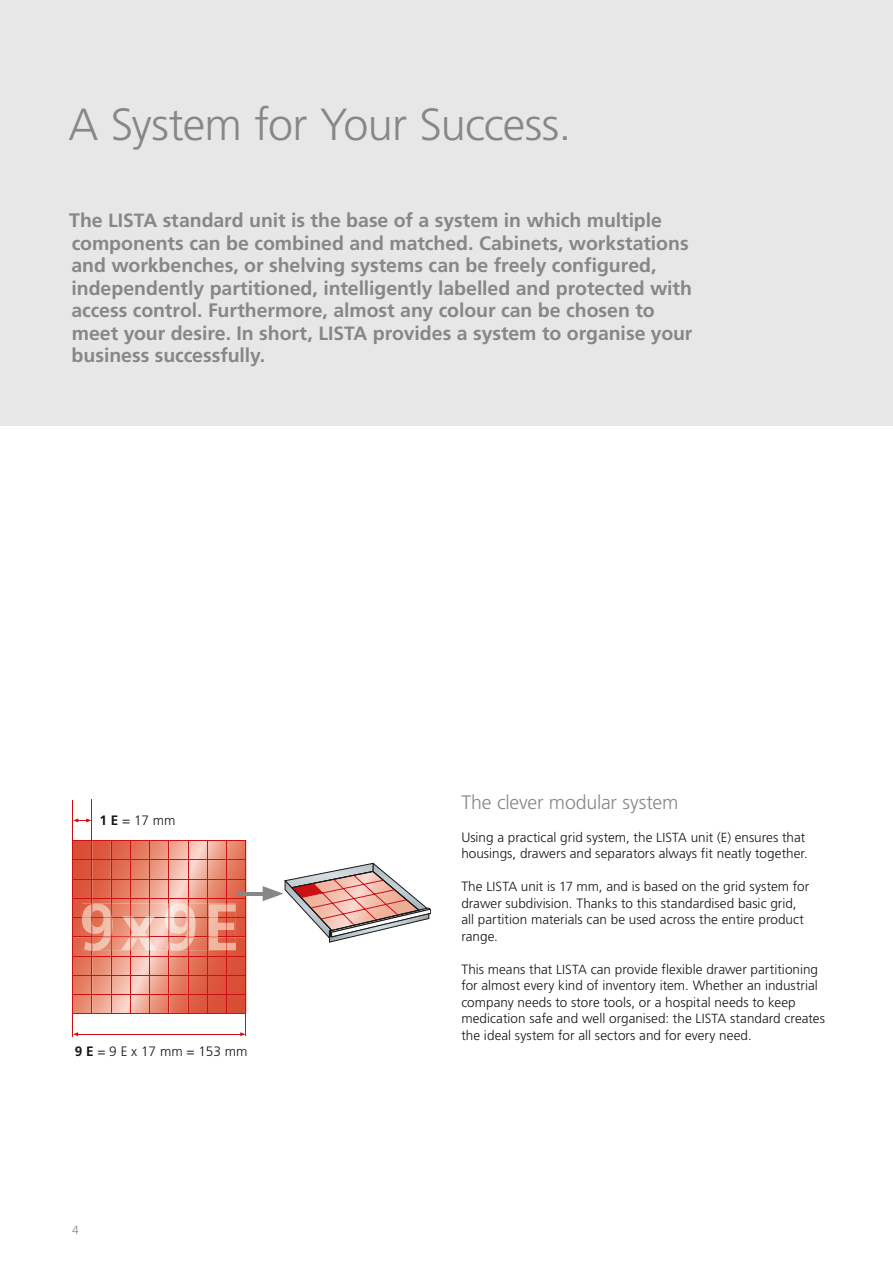
<style>
.page{position:relative;width:893px;height:1263px;background:#fff}
.page>*{position:absolute;margin:0;border:0;box-sizing:border-box;transform-origin:0 0}
.t1{font:700 65.4px "Frutiger LT Std";color:#e7957b}
.t2{font:300 45px "Frutiger LT Std";letter-spacing:-.02em;color:#868786}
.t3{font:700 19.5px/22.5px "Frutiger LT Std";letter-spacing:-.005em;color:#868786}
.t4{font:300 19.5px "Frutiger LT Std";letter-spacing:-.01em;color:#868786}
.t5{font:300 13.65px "Frutiger LT Std";color:#181716}
.t6{font:300 13.5px/16.5px "Frutiger LT Std";color:#181716}
.t7{font:300 12px "Frutiger LT Std";color:#868786}
.s1{font-size:19.2px}
.s2{font-weight:700}
.s3{font-size:13.2px}
</style>
<div class="page">
<div style="left:0;top:0;width:893px;height:425px;background:#e7e7e7"></div>
<img style="left:73px;top:841px;width:173px;height:172px">
<hr style="left:73px;top:840px;width:173px;height:1px;background:#cd1013">
<hr style="left:73px;top:859px;width:173px;height:1px;background:#cd1013">
<hr style="left:73px;top:879px;width:173px;height:1px;background:#cd1013">
<hr style="left:73px;top:898px;width:173px;height:1px;background:#cd1013">
<hr style="left:73px;top:917px;width:173px;height:1px;background:#cd1013">
<hr style="left:73px;top:936px;width:173px;height:1px;background:#cd1013">
<hr style="left:73px;top:956px;width:173px;height:1px;background:#cd1013">
<hr style="left:73px;top:975px;width:173px;height:1px;background:#cd1013">
<hr style="left:73px;top:994px;width:173px;height:1px;background:#cd1013">
<hr style="left:73px;top:1014px;width:173px;height:1px;background:#cd1013">
<hr style="left:111px;top:840px;width:1px;height:174px;background:#cd1013">
<hr style="left:130px;top:840px;width:1px;height:174px;background:#cd1013">
<hr style="left:149px;top:840px;width:1px;height:174px;background:#cd1013">
<hr style="left:169px;top:840px;width:1px;height:174px;background:#cd1013">
<hr style="left:188px;top:840px;width:1px;height:174px;background:#cd1013">
<hr style="left:207px;top:840px;width:1px;height:174px;background:#cd1013">
<hr style="left:226px;top:840px;width:1px;height:174px;background:#cd1013">
<hr style="left:246px;top:840px;width:1px;height:196px;background:#cd1013">
<hr style="left:238px;top:892px;width:32px;height:3px;background:#868786">
<svg style="left:263px;top:863px;width:168px;height:79px"></svg>
<hr style="left:72px;top:800px;width:1px;height:236px;background:#cd1013">
<hr style="left:92px;top:800px;width:1px;height:214px;background:#cd1013">
<svg style="left:82px;top:903px;width:154px;height:48px;background:#eb9e8c"></svg>
<svg style="left:73px;top:818px;width:18px;height:4px"></svg>
<svg style="left:240px;top:1032px;width:5px;height:4px"></svg>
<svg style="left:73px;top:1032px;width:5px;height:4px"></svg>
<hr style="left:78px;top:1034px;width:163px;height:1px;background:#cd1013">
<h2 class="t2" style="left:68px;top:99px;width:504px">A System for Your Success.</h2>
<p class="t3" style="left:69px;top:209px;width:625px">The <span class="s1">LISTA</span> standard unit is the base of a system in which multiple components can be combined and matched. Cabinets, workstations and workbenches, or shelving systems can be freely configured, independently partitioned, intelligently labelled and protected with access control. Furthermore, almost any colour can be chosen to meet your desire. In short, <span class="s1">LISTA</span> provides a system to organise your business successfully.</p>
<p class="t5" style="left:100px;top:812px;width:78px"><span class="s2">1 E</span> = 17 mm</p>
<h1 class="t1" style="left:79px;top:889px;width:162px">9x9E</h1>
<p class="t5" style="left:75px;top:1044px;width:174px"><span class="s2">9 E</span> = 9 E x 17 mm = 153 mm</p>
<p class="t7" style="left:72px;top:1223px;width:8px">4</p>
<h3 class="t4" style="left:461px;top:791px;width:218px">The clever modular system</h3>
<p class="t6" style="left:461px;top:829px;width:348px">Using a practical grid system, the <span class="s3">LISTA</span> unit (<span class="s3">E</span>) ensures that housings, drawers and separators always fit neatly together.</p>
<p class="t6" style="left:461px;top:878px;width:349px">The <span class="s3">LISTA</span> unit is <span class="s3">17</span> mm, and is based on the grid system for drawer subdivision. Thanks to this standardised basic grid, all partition materials can be used across the entire product range.</p>
<p class="t6" style="left:461px;top:961px;width:365px">This means that <span class="s3">LISTA</span> can provide flexible drawer partitioning for almost every kind of inventory item. Whether an industrial company needs to store tools, or a hospital needs to keep medication safe and well organised: the <span class="s3">LISTA</span> standard creates the ideal system for all sectors and for every need.</p>
</div>
